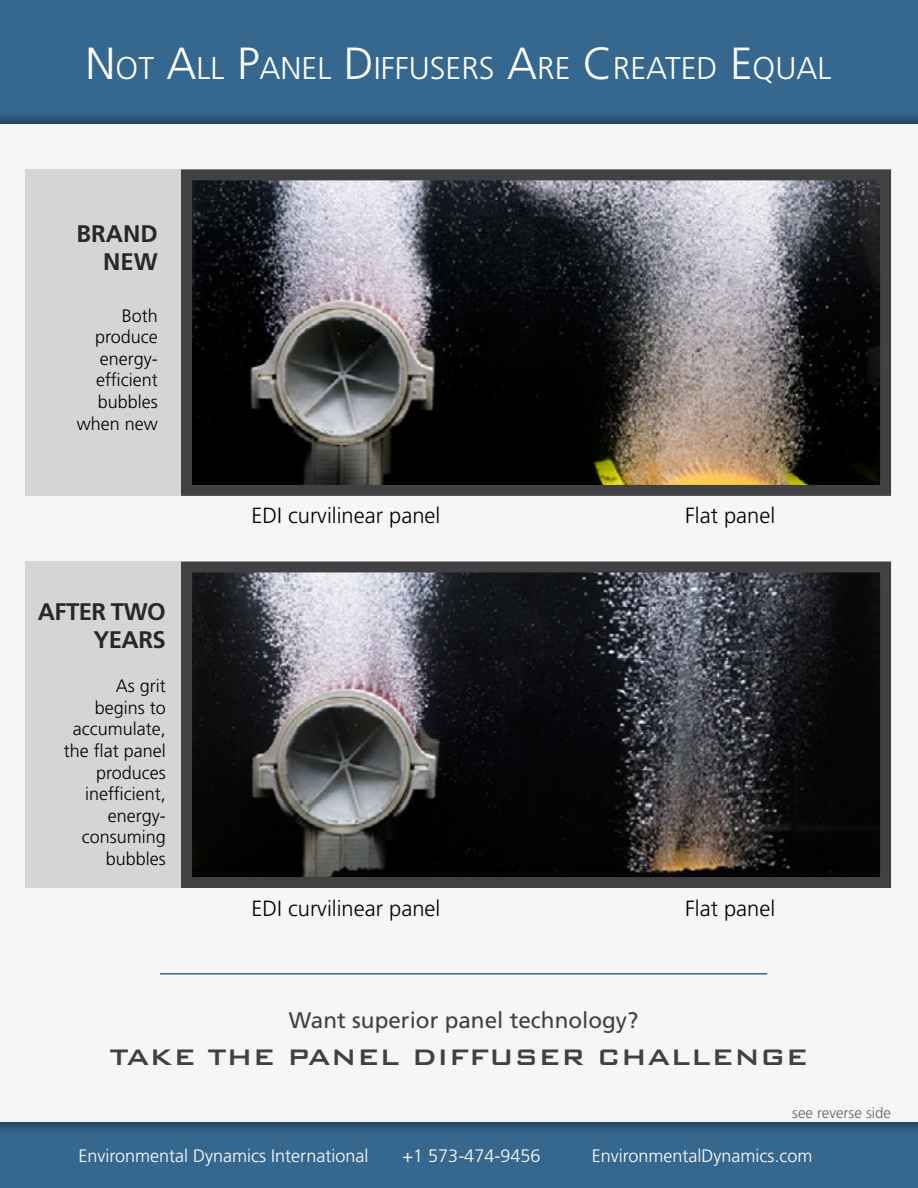
<style>
.page{position:relative;width:918px;height:1188px;background:#fff}
.page>*{position:absolute;margin:0;border:0;box-sizing:border-box;transform-origin:0 0}
.t1{font:300 31.5px "Frutiger LT Std";color:#fff}
.t2{font:500 30px "Bank Gothic BT";color:#414042}
.t3{font:700 24px/28.8px "Frutiger LT Std";letter-spacing:-.025em;color:#292829;text-align:right}
.t4{font:700 24px/28.8px "Frutiger LT Std";color:#292829;text-align:right}
.t5{font:22.5px "Frutiger LT Std";color:#414042}
.t6{font:300 21.9px "Frutiger LT Std";color:#000}
.t7{font:300 18px/21.6px "Frutiger LT Std";color:#000;text-align:right}
.t8{font:300 18px "Frutiger LT Std";color:#fff}
.t9{font:300 15px "Frutiger LT Std";color:#636466}
.s1{font-size:45px}
</style>
<div class="page">
<div style="left:0;top:0;width:918px;height:124px;background:#36688f"></div>
<div style="left:0;top:1122px;width:918px;height:66px;background:#36688f"></div>
<div style="left:0;top:109px;width:918px;height:1029px;background:#000;opacity:.7"></div>
<div style="left:0;top:124px;width:918px;height:998px;background:#f6f6f6"></div>
<div style="left:26px;top:169px;width:155px;height:327px;background:#d4d5d6"></div>
<div style="left:26px;top:561px;width:155px;height:327px;background:#d4d5d6"></div>
<img style="left:193px;top:181px;width:686px;height:303px">
<div style="left:181px;top:169px;width:710px;height:327px;border:11px solid #414042"></div>
<img style="left:193px;top:573px;width:686px;height:303px">
<div style="left:181px;top:561px;width:710px;height:327px;border:11px solid #414042"></div>
<hr style="left:160px;top:973px;width:607px;height:2px;background:#36688f">
<h1 class="t1" style="left:86px;top:50px;width:747px"><span class="s1">N</span>OT <span class="s1">A</span>LL <span class="s1">P</span>AN EL <span class="s1">D</span>IFFUSERS <span class="s1">A</span>RE <span class="s1">C</span>REATED <span class="s1">E</span>QUAL</h1>
<h3 class="t4" style="left:77px;top:219px;width:83px">BRAND<br>NEW</h3>
<p class="t7" style="left:77px;top:305px;width:83px">Both produce energy&shy;efficient bubbles when new</p>
<h3 class="t3" style="left:38px;top:597px;width:130px">AFTER TWO<br>YEARS</h3>
<p class="t7" style="left:64px;top:675px;width:104px">As grit begins to accumulate, the flat panel produces inefficient, energy&shy;consuming bubbles</p>
<p class="t6" style="left:252px;top:503px;width:190px">EDI curvilinear panel</p>
<p class="t6" style="left:252px;top:896px;width:190px">EDI curvilinear panel</p>
<p class="t6" style="left:685px;top:503px;width:92px">Flat panel</p>
<p class="t6" style="left:685px;top:896px;width:92px">Flat panel</p>
<p class="t5" style="left:289px;top:1007px;width:351px">Want superior panel technology?</p>
<h2 class="t2" style="left:110px;top:1041px;width:700px">TAKE THE PANEL DIFFUSER CHALLENGE</h2>
<p class="t9" style="left:792px;top:1104px;width:100px">see reverse side</p>
<p class="t8" style="left:78px;top:1145px;width:291px">Environmental Dynamics International</p>
<p class="t8" style="left:402px;top:1145px;width:139px">+1 573-474-9456</p>
<p class="t8" style="left:592px;top:1145px;width:222px">EnvironmentalDynamics.com</p>
</div>
